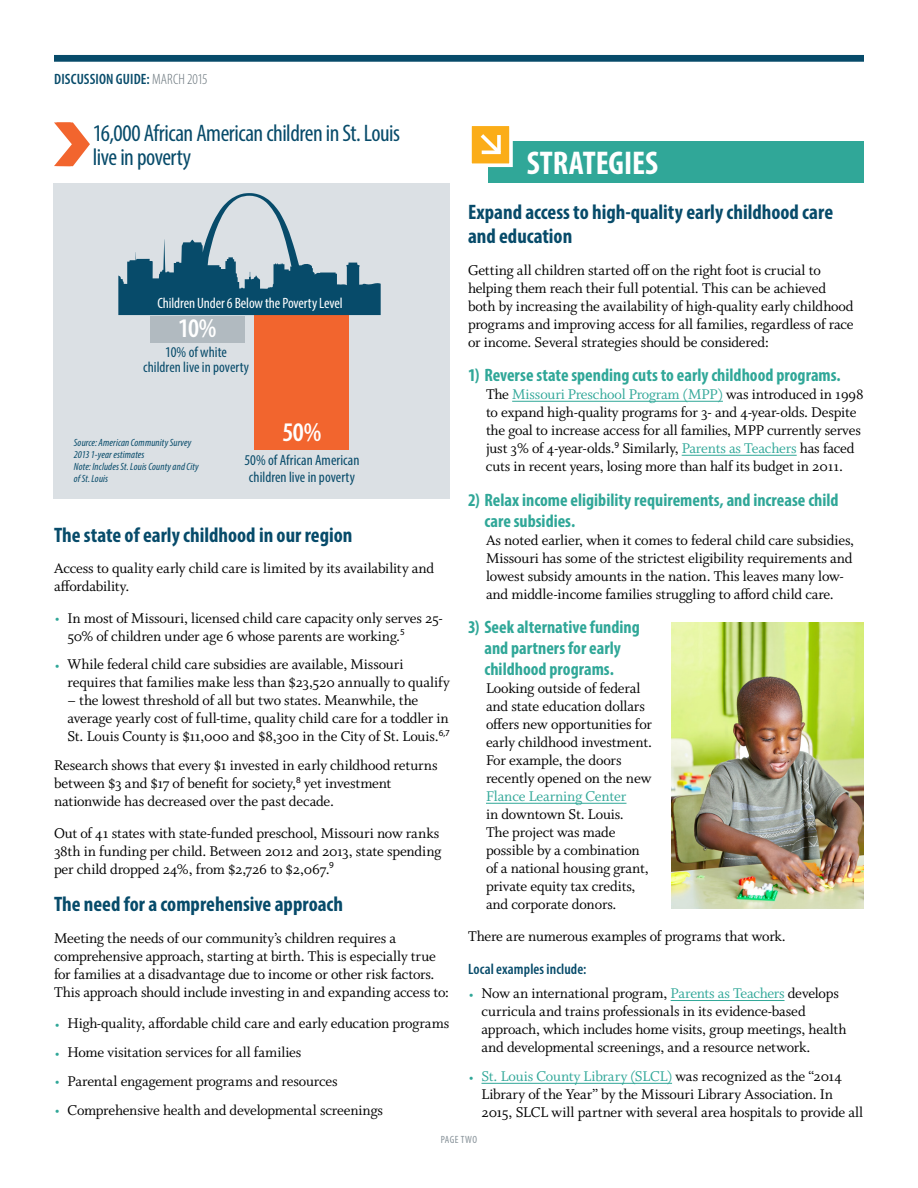
<style>
.page{position:relative;width:918px;height:1188px;background:#fff}
.page>*{position:absolute;margin:0;border:0;box-sizing:border-box;transform-origin:0 0}
.t1{font:700 condensed 33px "Myriad Pro";letter-spacing:-.005em;color:#fff}
.t2{font:600 condensed 27px "Myriad Pro";color:#fff}
.t3{font:condensed 24px/24px "Myriad Pro";letter-spacing:-.02em;color:#074b6a}
.t4{font:700 condensed 21px/24px "Myriad Pro";color:#074b6a}
.t5{font:700 condensed 18px/21px "Myriad Pro";color:#30a798}
.t6{font:15.75px/18px "Whitman Roman Os F";letter-spacing:-.01em;color:#000}
.t7{font:15.75px "Whitman Roman Os F";letter-spacing:-.01em;color:#30a798}
.t8{font:condensed 15px/15px "Myriad Pro";color:#074b6a;text-align:center}
.t9{font:600 condensed 15px "Myriad Pro";letter-spacing:.01em;color:#074b6a}
.t10{font:condensed 15px "Myriad Pro";letter-spacing:-.005em;color:#fff}
.t11{font:italic condensed 10.5px/12px "Myriad Pro";letter-spacing:.01em;color:#074b6a}
.t12{font:condensed 10.5px "Myriad Pro";letter-spacing:.045em;color:#879299}
.s1{font-weight:300;color:#67737a}
.s2{color:#30a798}
</style>
<div class="page">
<img style="left:672px;top:622px;width:192px;height:287px">
<div style="left:54px;top:55px;width:810px;height:7px;background:#074b6a"></div>
<div style="left:488px;top:142px;width:376px;height:41px;background:#30a798"></div>
<svg style="left:471px;top:126px;width:44px;height:42px"></svg>
<hr style="left:512px;top:401px;width:211px;height:1px;background:#30a798">
<hr style="left:682px;top:455px;width:115px;height:1px;background:#30a798">
<hr style="left:486px;top:803px;width:140px;height:1px;background:#30a798">
<hr style="left:671px;top:1000px;width:114px;height:1px;background:#30a798">
<hr style="left:482px;top:1083px;width:190px;height:1px;background:#30a798">
<div style="left:54px;top:183px;width:396px;height:316px;background:#dbe0e4"></div>
<div style="left:255px;top:315px;width:94px;height:135px;background:#f2652e"></div>
<div style="left:150px;top:316px;width:94px;height:27px;background:#b1bac0"></div>
<svg style="left:118px;top:193px;width:263px;height:122px"></svg>
<svg style="left:54px;top:122px;width:36px;height:44px"></svg>
<p class="t9" style="left:54px;top:70px;width:155px">DISCUSSION GUIDE: <span class="s1">MARCH 2015</span></p>
<h3 class="t3" style="left:93px;top:121px;width:309px">16,000 African American children in St. Louis live in poverty</h3>
<p class="t10" style="left:157px;top:294px;width:187px">Children Under 6 Below the Poverty Level</p>
<h2 class="t2" style="left:178px;top:311px;width:40px">10%</h2>
<p class="t8" style="left:143px;top:345px;width:108px">10% of white<br>children live in poverty</p>
<p class="t11" style="left:74px;top:437px;width:119px">Source: American Community Survey</p>
<h2 class="t2" style="left:283px;top:416px;width:40px">50%</h2>
<p class="t11" style="left:74px;top:449px;width:126px">2013 1-year estimates<br>Note: Includes St. Louis County and City of St. Louis</p>
<p class="t8" style="left:244px;top:452px;width:116px;line-height:16.5px;text-align:left">50% of African American children live in poverty</p>
<h3 class="t4" style="left:54px;top:522px;width:300px">The state of early childhood in our region</h3>
<p class="t6" style="left:54px;top:560px;width:382px">Access to quality early child care is limited by its availability and affordability.</p>
<p class="t6" style="left:67px;top:609px;width:377px;text-indent:-13px"><span class="s2">•</span> In most of Missouri, licensed child care capacity only serves 25-<br>50% of children under age 6 whose parents are working.<sup>5</sup></p>
<p class="t6" style="left:67px;top:656px;width:384px;text-indent:-13px"><span class="s2">•</span> While federal child care subsidies are available, Missouri requires that families make less than $23,520 annually to qualify</p>
<p class="t6" style="left:67px;top:692px;width:384px">– the lowest threshold of all but two states. Meanwhile, the average yearly cost of full-time, quality child care for a toddler in<br>St. Louis County is $11,000 and $8,300 in the City of St. Louis.<sup>6,7</sup></p>
<p class="t6" style="left:54px;top:757px;width:385px">Research shows that every $1 invested in early childhood returns between $3 and $17 of benefit for society,<sup>8</sup> yet investment nationwide has decreased over the past decade.</p>
<p class="t6" style="left:54px;top:824px;width:389px;text-align:justify">Out of 41 states with state-funded preschool, Missouri now ranks 38th in funding per child. Between 2012 and 2013, state spending per child dropped 24%, from $2,726 to $2,067.<sup>9</sup></p>
<h3 class="t4" style="left:54px;top:892px;width:291px">The need for a comprehensive approach</h3>
<p class="t6" style="left:54px;top:929px;width:397px">Meeting the needs of our community’s children requires a comprehensive approach, starting at birth. This is especially true for families at a disadvantage due to income or other risk factors.<br>This approach should include investing in and expanding access to:</p>
<p class="t6" style="left:54px;top:1015px;width:397px"><span class="s2">•</span> High-quality, affordable child care and early education programs</p>
<p class="t6" style="left:54px;top:1043px;width:249px"><span class="s2">•</span> Home visitation services for all families</p>
<p class="t6" style="left:54px;top:1072px;width:285px"><span class="s2">•</span> Parental engagement programs and resources</p>
<p class="t6" style="left:54px;top:1101px;width:331px"><span class="s2">•</span> Comprehensive health and developmental screenings</p>
<h1 class="t1" style="left:527px;top:142px;width:133px">strategies</h1>
<h3 class="t4" style="left:468px;top:200px;width:367px">Expand access to high-quality early childhood care and education</h3>
<p class="t6" style="left:468px;top:261px;width:387px">Getting all children started off on the right foot is crucial to helping them reach their full potential. This can be achieved both by increasing the availability of high-quality early childhood programs and improving access for all families, regardless of race or income. Several strategies should be considered:</p>
<p class="t5" style="left:468px;top:364px;width:374px">1) Reverse state spending cuts to early childhood programs.</p>
<p class="t6" style="left:486px;top:386px;width:379px">The <span class="s2">Missouri Preschool Program (MPP)</span> was introduced in 1998 to expand high-quality programs for 3- and 4-year-olds. Despite the goal to increase access for all families, MPP currently serves just 3% of 4-year-olds.<sup>9</sup> Similarly, <span class="s2">Parents as Teachers</span> has faced cuts in recent years, losing more than half its budget in 2011.</p>
<p class="t5" style="left:485px;top:489px;width:356px;text-indent:-17px">2) Relax income eligibility requirements, and increase child care subsidies.</p>
<p class="t6" style="left:486px;top:531px;width:370px">As noted earlier, when it comes to federal child care subsidies, Missouri has some of the strictest eligibility requirements and lowest subsidy amounts in the nation. This leaves many low&shy;and middle-income families struggling to afford child care.</p>
<p class="t5" style="left:468px;top:616px;width:173px;text-align:center">3) Seek alternative funding and partners for early childhood programs.</p>
<p class="t6" style="left:486px;top:680px;width:168px">Looking outside of federal and state education dollars offers new opportunities for early childhood investment.<br>For example, the doors recently opened on the new</p>
<p class="t7" style="left:486px;top:788px;width:142px">Flance Learning Center</p>
<p class="t6" style="left:486px;top:806px;width:164px">in downtown St. Louis.<br>The project was made possible by a combination of a national housing grant, private equity tax credits, and corporate donors.</p>
<p class="t6" style="left:468px;top:927px;width:319px">There are numerous examples of programs that work.</p>
<p class="t9" style="left:468px;top:959px;width:120px">Local examples include:</p>
<p class="t6" style="left:481px;top:985px;width:367px;text-indent:-13px"><span class="s2">•</span> Now an international program, <span class="s2">Parents as Teachers</span> develops curricula and trains professionals in its evidence-based approach, which includes home visits, group meetings, health and developmental screenings, and a resource network.</p>
<p class="t6" style="left:481px;top:1068px;width:383px;text-indent:-13px"><span class="s2">• St. Louis County Library (SLCL)</span> was recognized as the “2014<br>Library of the Year” by the Missouri Library Association. In<br>2015, SLCL will partner with several area hospitals to provide all</p>
<p class="t12" style="left:441px;top:1133px;width:38px">page two</p>
</div>
